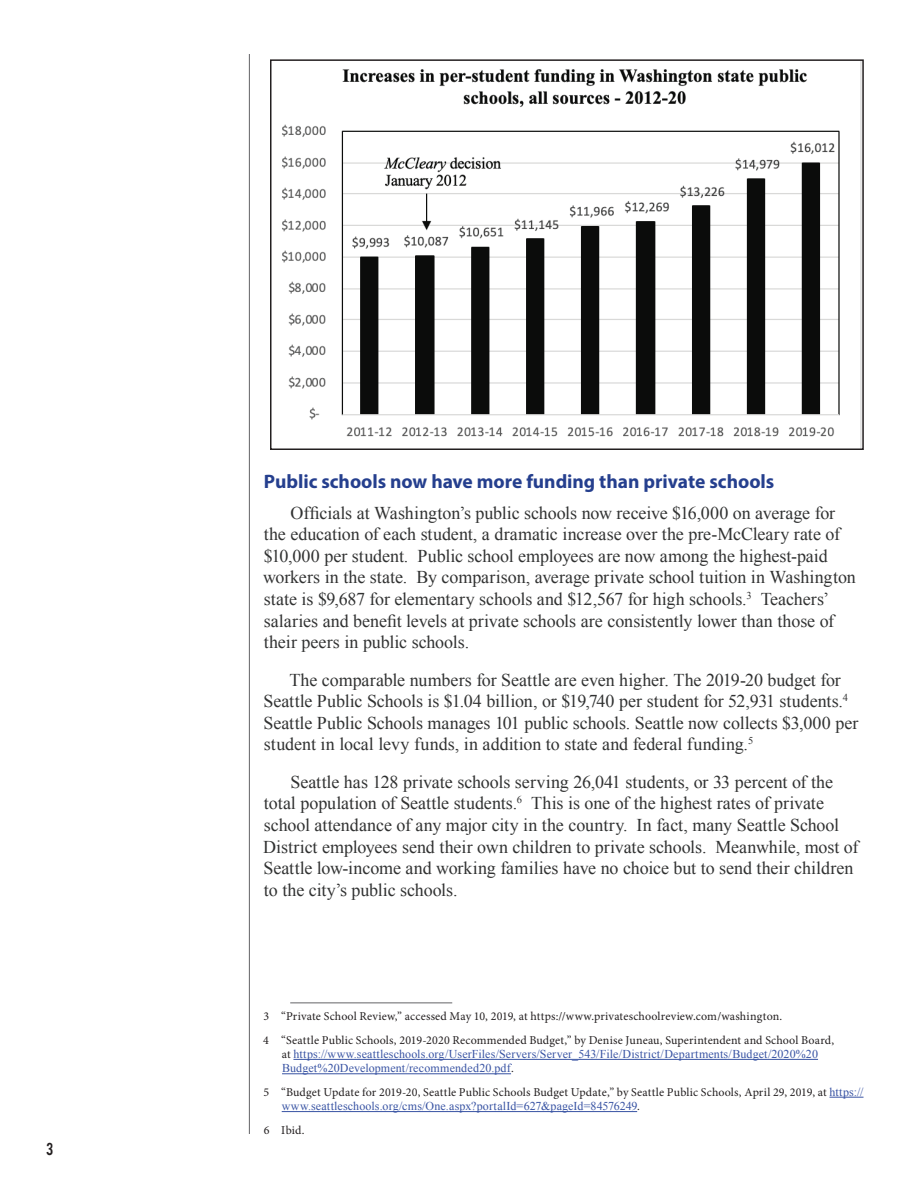
<style>
.page{position:relative;width:918px;height:1188px;background:#fff}
.page>*{position:absolute;margin:0;border:0;box-sizing:border-box;transform-origin:0 0}
.t1{font:700 19.5px "Myriad Pro";color:#253f8e}
.t2{font:18px/21.6px "Times New Roman";letter-spacing:-.005em;color:#313232}
.t3{font:13.5px "Bebas";color:#231f20}
.t4{font:12px/23.4px "Minion Pro";letter-spacing:.01em;color:#231f20}
.t5{font:12px/14.4px "Times New Roman";letter-spacing:.01em;color:#3853a3}
.s1{font-family:"Minion Pro";color:#231f20}
.s2{font-family:"Times New Roman";color:#3853a3}
</style>
<div class="page">
<hr style="left:249px;top:54px;width:1px;height:1080px;background:#636366">
<hr style="left:290px;top:1003px;width:162px;height:1px;background:#636366">
<hr style="left:293px;top:1059px;width:525px;height:1px;background:#3853a3">
<hr style="left:282px;top:1073px;width:229px;height:1px;background:#3853a3">
<hr style="left:829px;top:1097px;width:35px;height:1px;background:#3853a3">
<hr style="left:282px;top:1111px;width:355px;height:1px;background:#3853a3">
<img style="left:282px;top:62px;width:579px;height:385px">
<div style="left:270px;top:59px;width:594px;height:391px;border:2px solid #231f20"></div>
<p class="t3" style="left:46px;top:1140px;width:9px">3</p>
<p class="t1" style="left:264px;top:469px;width:512px">Public schools now have more funding than private schools</p>
<p class="t2" style="left:263px;top:502px;width:594px;text-indent:28px">Officials at Washington’s public schools now receive $16,000 on average for the education of each student, a dramatic increase over the pre-McCleary rate of $10,000 per student. Public school employees are now among the highest-paid workers in the state. By comparison, average private school tuition in Washington state is $9,687 for elementary schools and $12,567 for high schools.<sup>3</sup> Teachers’ salaries and benefit levels at private schools are consistently lower than those of their peers in public schools.</p>
<p class="t2" style="left:264px;top:668px;width:596px;text-indent:26px">The comparable numbers for Seattle are even higher. The 2019-20 budget for Seattle Public Schools is $1.04 billion, or $19,740 per student for 52,931 students.<sup>4<br></sup>Seattle Public Schools manages 101 public schools. Seattle now collects $3,000 per student in local levy funds, in addition to state and federal funding.<sup>5</sup></p>
<p class="t2" style="left:263px;top:771px;width:597px;text-indent:27px">Seattle has 128 private schools serving 26,041 students, or 33 percent of the total population of Seattle students.<sup>6</sup> This is one of the highest rates of private school attendance of any major city in the country. In fact, many Seattle School District employees send their own children to private schools. Meanwhile, most of Seattle low-income and working families have no choice but to send their children to the city’s public schools.</p>
<p class="t4" style="left:263px;top:1005px;width:573px">3 “Private School Review,” accessed May 10, 2019, at https://www.privateschoolreview.com/washington.<br>4 “Seattle Public Schools, 2019-2020 Recommended Budget,” by Denise Juneau, Superintendent and School Board,</p>
<p class="t5" style="left:282px;top:1047px;width:538px"><span class="s1">at</span> https://www.seattleschools.org/UserFiles/Servers/Server_543/File/District/Departments/Budget/2020%20<br>Budget%20Development/recommended20.pdf<span class="s1">.</span></p>
<p class="t4" style="left:264px;top:1080px;width:601px">5 “Budget Update for 2019-20, Seattle Public Schools Budget Update,” by Seattle Public Schools, April 29, 2019, at <span class="s2">https://</span></p>
<p class="t5" style="left:282px;top:1099px;width:360px">www.seattleschools.org/cms/One.aspx?portalId=627&amp;pageId=84576249<span class="s1">.</span></p>
<p class="t4" style="left:264px;top:1118px;width:42px">6 Ibid.</p>
</div>
